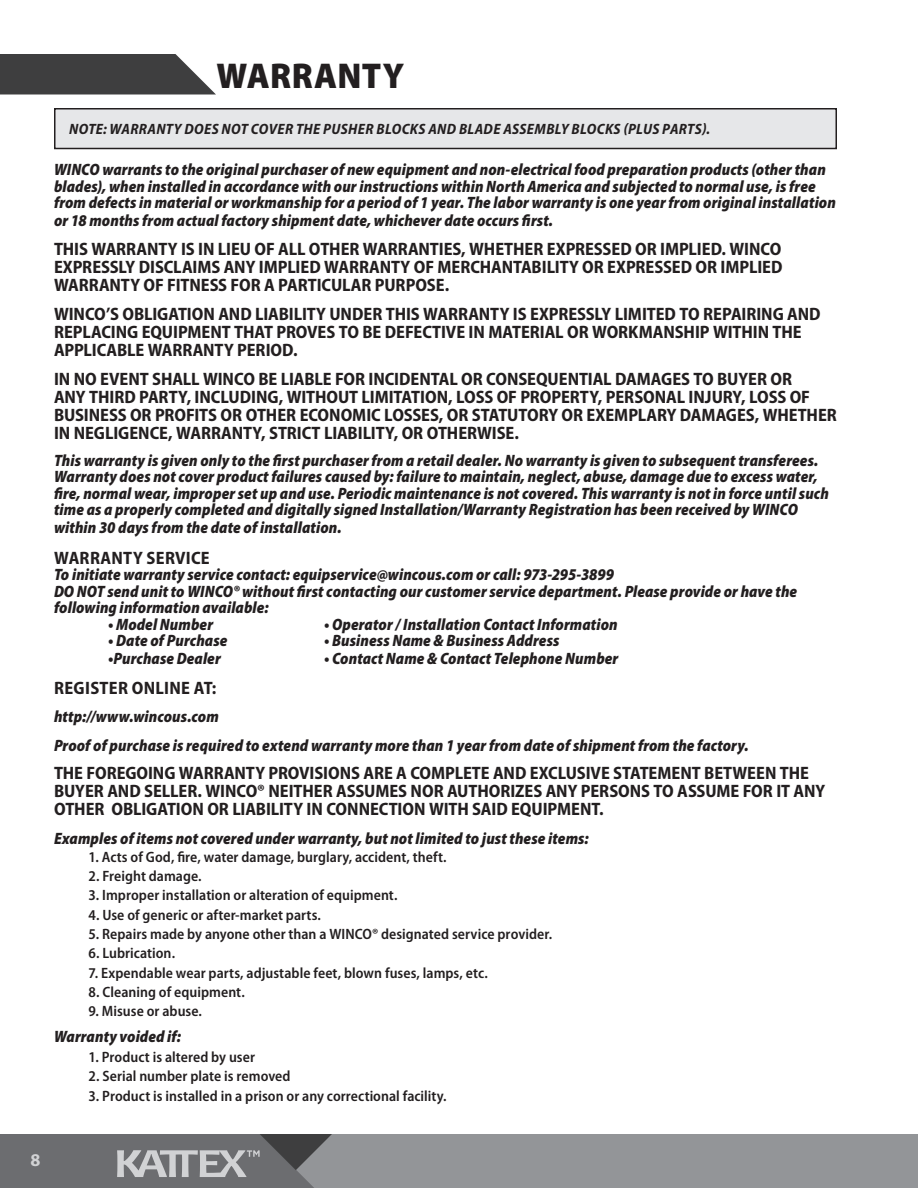
<style>
.page{position:relative;width:918px;height:1188px;background:#fff}
.page>*{position:absolute;margin:0;border:0;box-sizing:border-box;transform-origin:0 0}
.Titles{font:900 36px "Myriad Pro";letter-spacing:.01em;color:#231f20;scale:.95 1}
.Main_Text{font:700 semi-condensed 18px/18px "Myriad Pro";letter-spacing:-.005em;color:#231f20}
.Main_Text_2{font:700 semi-condensed 18px "Myriad Pro";letter-spacing:.015em;color:#231f20}
.Main_Text-2{font:700 semi-condensed 18px "Myriad Pro";letter-spacing:.015em;color:#231f20}
.t1{font:700 18px "Myriad Pro";color:#d1d2d4}
.Main_Text_2-2{font:italic 900 semi-condensed 16.5px/16.5px "Myriad Pro";letter-spacing:.005em;color:#231f20;scale:.95 1}
.Instructions{font:600 semi-condensed 15px "Myriad Pro";letter-spacing:.005em;color:#231f20}
.Instructions_-_Notes{font:italic 700 semi-condensed 15px "Myriad Pro";letter-spacing:.025em;color:#231f20}
</style>
<div class="page">
<div style="left:0;top:1134px;width:918px;height:54px;background:#939598"></div>
<svg style="left:0;top:1134px;width:332px;height:54px"></svg>
<svg style="left:0;top:54px;width:216px;height:40px"></svg>
<div style="left:55px;top:109px;width:781px;height:39px;background:#e6e7e9"></div>
<div style="left:54px;top:108px;width:783px;height:41px;border:2px solid #231f20"></div>
<p class="Titles" style="left:216px;top:55px;width:199px">WARRANTY</p>
<p class="Instructions_-_Notes" style="left:69px;top:121px;width:643px">NOTE: WARRANTY DOES NOT COVER THE PUSHER BLOCKS AND BLADE ASSEMBLY BLOCKS (PLUS PARTS).</p>
<p class="Main_Text_2-2" style="left:54px;top:162px;width:825px">WINCO warrants to the original purchaser of new equipment and non-electrical food preparation products (other than blades), when installed in accordance with our instructions within North America and subjected to normal use, is free from defects in material or workmanship for a period of 1 year. The labor warranty is one year from original installation</p>
<p class="Main_Text_2-2" style="left:54px;top:213px;width:527px">or 18 months from actual factory shipment date, whichever date occurs first.</p>
<p class="Main_Text" style="left:54px;top:240px;width:730px;text-align:justify">THIS WARRANTY IS IN LIEU OF ALL OTHER WARRANTIES, WHETHER EXPRESSED OR IMPLIED. WINCO EXPRESSLY DISCLAIMS ANY IMPLIED WARRANTY OF MERCHANTABILITY OR EXPRESSED OR IMPLIED WARRANTY OF FITNESS FOR A PARTICULAR PURPOSE.</p>
<p class="Main_Text" style="left:54px;top:305px;width:768px">WINCO’S OBLIGATION AND LIABILITY UNDER THIS WARRANTY IS EXPRESSLY LIMITED TO REPAIRING AND<br>REPLACING EQUIPMENT THAT PROVES TO BE DEFECTIVE IN MATERIAL OR WORKMANSHIP WITHIN THE<br>APPLICABLE WARRANTY PERIOD.</p>
<p class="Main_Text" style="left:54px;top:370px;width:784px">IN NO EVENT SHALL WINCO BE LIABLE FOR INCIDENTAL OR CONSEQUENTIAL DAMAGES TO BUYER OR<br>ANY THIRD PARTY, INCLUDING, WITHOUT LIMITATION, LOSS OF PROPERTY, PERSONAL INJURY, LOSS OF BUSINESS OR PROFITS OR OTHER ECONOMIC LOSSES, OR STATUTORY OR EXEMPLARY DAMAGES, WHETHER IN NEGLIGENCE, WARRANTY, STRICT LIABILITY, OR OTHERWISE.</p>
<p class="Main_Text_2-2" style="left:54px;top:452px;width:817px">This warranty is given only to the first purchaser from a retail dealer. No warranty is given to subsequent transferees.<br>Warranty does not cover product failures caused by: failure to maintain, neglect, abuse, damage due to excess water, fire, normal wear, improper set up and use. Periodic maintenance is not covered. This warranty is not in force until such time as a properly completed and digitally signed Installation/Warranty Registration has been received by WINCO</p>
<p class="Main_Text_2-2" style="left:54px;top:520px;width:304px">within 30 days from the date of installation.</p>
<p class="Main_Text-2" style="left:54px;top:548px;width:157px">WARRANTY SERVICE</p>
<p class="Main_Text_2-2" style="left:54px;top:567px;width:591px">To initiate warranty service contact: equipservice@wincous.com or call: 973-295-3899</p>
<p class="Main_Text_2-2" style="left:54px;top:583px;width:784px">DO NOT send unit to WINCO® without first contacting our customer service department. Please provide or have the following information available:</p>
<p class="Main_Text_2-2" style="left:108px;top:616px;width:112px">• Model Number</p>
<p class="Main_Text_2-2" style="left:324px;top:616px;width:311px">• Operator / Installation Contact Information</p>
<p class="Main_Text_2-2" style="left:108px;top:633px;width:127px">• Date of Purchase</p>
<p class="Main_Text_2-2" style="left:324px;top:633px;width:249px">• Business Name &amp; Business Address</p>
<p class="Main_Text_2-2" style="left:108px;top:651px;width:120px">•Purchase Dealer</p>
<p class="Main_Text_2-2" style="left:324px;top:651px;width:311px">• Contact Name &amp; Contact Telephone Number</p>
<p class="Main_Text_2" style="left:54px;top:678px;width:164px">REGISTER ONLINE AT:</p>
<p class="Main_Text_2-2" style="left:54px;top:708px;width:175px">http://www.wincous.com</p>
<p class="Main_Text_2-2" style="left:54px;top:737px;width:733px">Proof of purchase is required to extend warranty more than 1 year from date of shipment from the factory.</p>
<p class="Main_Text" style="left:54px;top:765px;width:773px">THE FOREGOING WARRANTY PROVISIONS ARE A COMPLETE AND EXCLUSIVE STATEMENT BETWEEN THE<br>BUYER AND SELLER. WINCO® NEITHER ASSUMES NOR AUTHORIZES ANY PERSONS TO ASSUME FOR IT ANY<br>OTHER OBLIGATION OR LIABILITY IN CONNECTION WITH SAID EQUIPMENT.</p>
<p class="Main_Text_2-2" style="left:54px;top:831px;width:564px">Examples of items not covered under warranty, but not limited to just these items:</p>
<p class="Instructions" style="left:89px;top:848px;width:360px">1. Acts of God, fire, water damage, burglary, accident, theft.</p>
<p class="Instructions" style="left:89px;top:868px;width:115px">2. Freight damage.</p>
<p class="Instructions" style="left:89px;top:887px;width:311px">3. Improper installation or alteration of equipment.</p>
<p class="Instructions" style="left:89px;top:906px;width:234px">4. Use of generic or after-market parts.</p>
<p class="Instructions" style="left:89px;top:926px;width:465px">5. Repairs made by anyone other than a WINCO® designated service provider.</p>
<p class="Instructions" style="left:89px;top:945px;width:88px">6. Lubrication.</p>
<p class="Instructions" style="left:89px;top:964px;width:401px">7. Expendable wear parts, adjustable feet, blown fuses, lamps, etc.</p>
<p class="Instructions" style="left:89px;top:984px;width:158px">8. Cleaning of equipment.</p>
<p class="Instructions" style="left:89px;top:1003px;width:115px">9. Misuse or abuse.</p>
<p class="Instructions" style="left:89px;top:1049px;width:168px">1. Product is altered by user</p>
<p class="Instructions" style="left:89px;top:1068px;width:204px">2. Serial number plate is removed</p>
<p class="Instructions" style="left:89px;top:1087px;width:360px">3. Product is installed in a prison or any correctional facility.</p>
<p class="Main_Text_2-2" style="left:54px;top:1029px;width:135px">Warranty voided if:</p>
<p class="t1" style="left:31px;top:1149px;width:11px">8</p>
</div>
